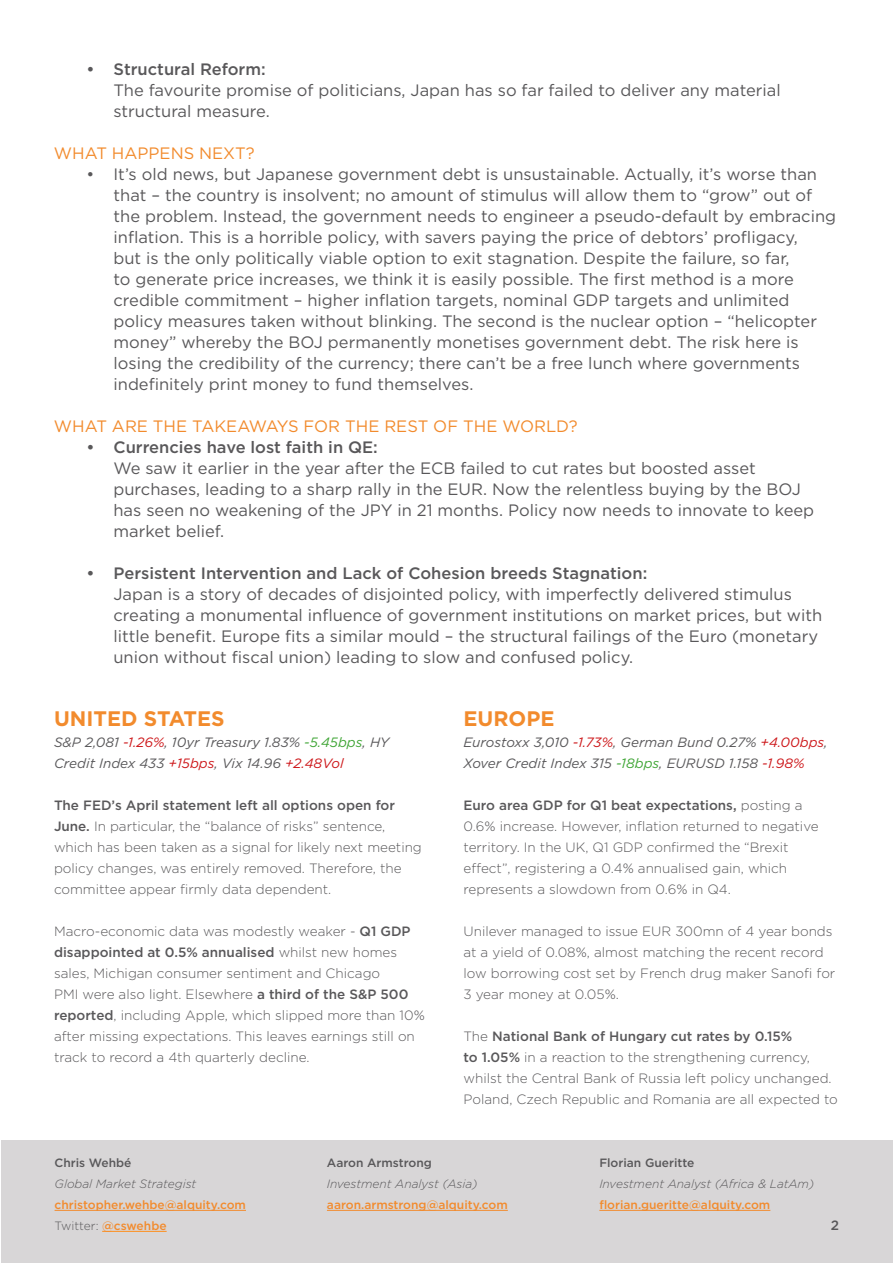
<style>
.page{position:relative;width:893px;height:1263px;background:#fff}
.page>*{position:absolute;margin:0;border:0;box-sizing:border-box;transform-origin:0 0}
.t1{font:700 21px "Gotham";color:#f28b2d}
.t2{font:16.5px/21px "Gotham";color:#59585a}
.t3{font:500 16.5px "Gotham";color:#59585a}
.t4{font:16.5px "Gotham";color:#f28b2d}
.t5{font:300 13.5px/21px "Gotham";color:#59585a}
.t6{font:italic 13.5px/21px "Gotham";color:#59585a}
.t7{font:500 13.5px "Gotham";color:#59585a}
.t8{font:500 12px/21px "Gotham";color:#f28b2d}
.t9{font:italic 300 12px "Gotham";color:#59585a}
.t10{font:500 12px "Gotham";color:#59585a}
.s1{color:#cd171a}
.s2{color:#3fa535}
.s3{font-weight:500}
.s4{font-weight:300;color:#59585a}
</style>
<div class="page">
<div style="left:1px;top:1140px;width:891px;height:122px;background:#d8d6d7"></div>
<hr style="left:55px;top:1210px;width:191px;height:1px;background:#f28b2d">
<hr style="left:102px;top:1231px;width:65px;height:1px;background:#ff8f1c">
<hr style="left:327px;top:1210px;width:181px;height:1px;background:#f28b2d">
<hr style="left:599px;top:1210px;width:171px;height:1px;background:#f28b2d">
<p class="t3" style="left:87px;top:58px;width:181px">• Structural Reform:</p>
<p class="t2" style="left:114px;top:79px;width:669px">The favourite promise of politicians, Japan has so far failed to deliver any material structural measure.</p>
<p class="t4" style="left:54px;top:143px;width:202px">WHAT HAPPENS NEXT?</p>
<p class="t2" style="left:114px;top:163px;width:724px;text-indent:-27px">• It’s old news, but Japanese government debt is unsustainable. Actually, it’s worse than that – the country is insolvent; no amount of stimulus will allow them to “grow” out of the problem. Instead, the government needs to engineer a pseudo-default by embracing inflation. This is a horrible policy, with savers paying the price of debtors’ profligacy,<br>but is the only politically viable option to exit stagnation. Despite the failure, so far,<br>to generate price increases, we think it is easily possible. The first method is a more credible commitment – higher inflation targets, nominal GDP targets and unlimited policy measures taken without blinking. The second is the nuclear option – “helicopter money” whereby the BOJ permanently monetises government debt. The risk here is losing the credibility of the currency; there can’t be a free lunch where governments indefinitely print money to fund themselves.</p>
<p class="t4" style="left:54px;top:416px;width:525px">WHAT ARE THE TAKEAWAYS FOR THE REST OF THE WORLD?</p>
<p class="t3" style="left:86px;top:436px;width:293px">• Currencies have lost faith in QE:</p>
<p class="t2" style="left:113px;top:457px;width:702px">We saw it earlier in the year after the ECB failed to cut rates but boosted asset purchases, leading to a sharp rally in the EUR. Now the relentless buying by the BOJ has seen no weakening of the JPY in 21 months. Policy now needs to innovate to keep market belief.</p>
<p class="t3" style="left:86px;top:562px;width:562px">• Persistent Intervention and Lack of Cohesion breeds Stagnation:</p>
<p class="t2" style="left:113px;top:583px;width:710px">Japan is a story of decades of disjointed policy, with imperfectly delivered stimulus creating a monumental influence of government institutions on market prices, but with little benefit. Europe fits a similar mould – the structural failings of the Euro (monetary union without fiscal union) leading to slow and confused policy.</p>
<p class="t1" style="left:54px;top:705px;width:172px">UNITED STATES</p>
<p class="t6" style="left:54px;top:731px;width:337px">S&amp;P 2,081 <span class="s1">-1.26%</span>, 10yr Treasury 1.83% <span class="s2">-5.45bps</span>, HY<br>Credit Index 433 <span class="s1">+15bps</span>, Vix 14.96 <span class="s1">+2.48Vol</span></p>
<p class="t5" style="left:54px;top:794px;width:369px"><span class="s3">The FED’s April statement left all options open for June.</span> In particular, the “balance of risks” sentence, which has been taken as a signal for likely next meeting policy changes, was entirely removed. Therefore, the committee appear firmly data dependent.</p>
<p class="t5" style="left:54px;top:920px;width:372px">Macro-economic data was modestly weaker - <span class="s3">Q1 GDP disappointed at 0.5% annualised</span> whilst new homes sales, Michigan consumer sentiment and Chicago<br>PMI were also light. Elsewhere <span class="s3">a third of the S&amp;P 500 reported</span>, including Apple, which slipped more than 10% after missing expectations. This leaves earnings still on track to record a 4th quarterly decline.</p>
<p class="t1" style="left:463px;top:705px;width:93px">EUROPE</p>
<p class="t6" style="left:463px;top:731px;width:366px">Eurostoxx 3,010 <span class="s1">-1.73%</span>, German Bund 0.27% <span class="s1">+4.00bps</span>,<br>Xover Credit Index 315 <span class="s2">-18bps</span>, EURUSD 1.158 <span class="s1">-1.98%</span></p>
<p class="t5" style="left:463px;top:794px;width:357px"><span class="s3">Euro area GDP for Q1 beat expectations,</span> posting a 0.6% increase. However, inflation returned to negative territory. In the UK, Q1 GDP confirmed the “Brexit effect”, registering a 0.4% annualised gain, which represents a slowdown from 0.6% in Q4.</p>
<p class="t5" style="left:463px;top:920px;width:373px">Unilever managed to issue EUR 300mn of 4 year bonds at a yield of 0.08%, almost matching the recent record low borrowing cost set by French drug maker Sanofi for 3 year money at 0.05%.</p>
<p class="t5" style="left:463px;top:1025px;width:376px">The <span class="s3">National Bank of Hungary cut rates by 0.15%<br>to 1.05%</span> in a reaction to the strengthening currency, whilst the Central Bank of Russia left policy unchanged.<br>Poland, Czech Republic and Romania are all expected to</p>
<p class="t10" style="left:55px;top:1155px;width:78px">Chris Wehbé</p>
<p class="t9" style="left:55px;top:1176px;width:143px">Global Market Strategist</p>
<p class="t8" style="left:55px;top:1194px;width:193px">christopher.wehbe@alquity.com<br><span class="s4">Twitter:</span> @cswehbe</p>
<p class="t10" style="left:327px;top:1155px;width:106px">Aaron Armstrong</p>
<p class="t9" style="left:327px;top:1176px;width:152px">Investment Analyst (Asia)</p>
<p class="t8" style="left:327px;top:1194px;width:182px">aaron.armstrong@alquity.com</p>
<p class="t10" style="left:599px;top:1155px;width:97px">Florian Gueritte</p>
<p class="t9" style="left:599px;top:1176px;width:216px">Investment Analyst (Africa &amp; LatAm)</p>
<p class="t8" style="left:599px;top:1194px;width:173px">florian.gueritte@alquity.com</p>
<p class="t7" style="left:831px;top:1216px;width:10px">2</p>
</div>
